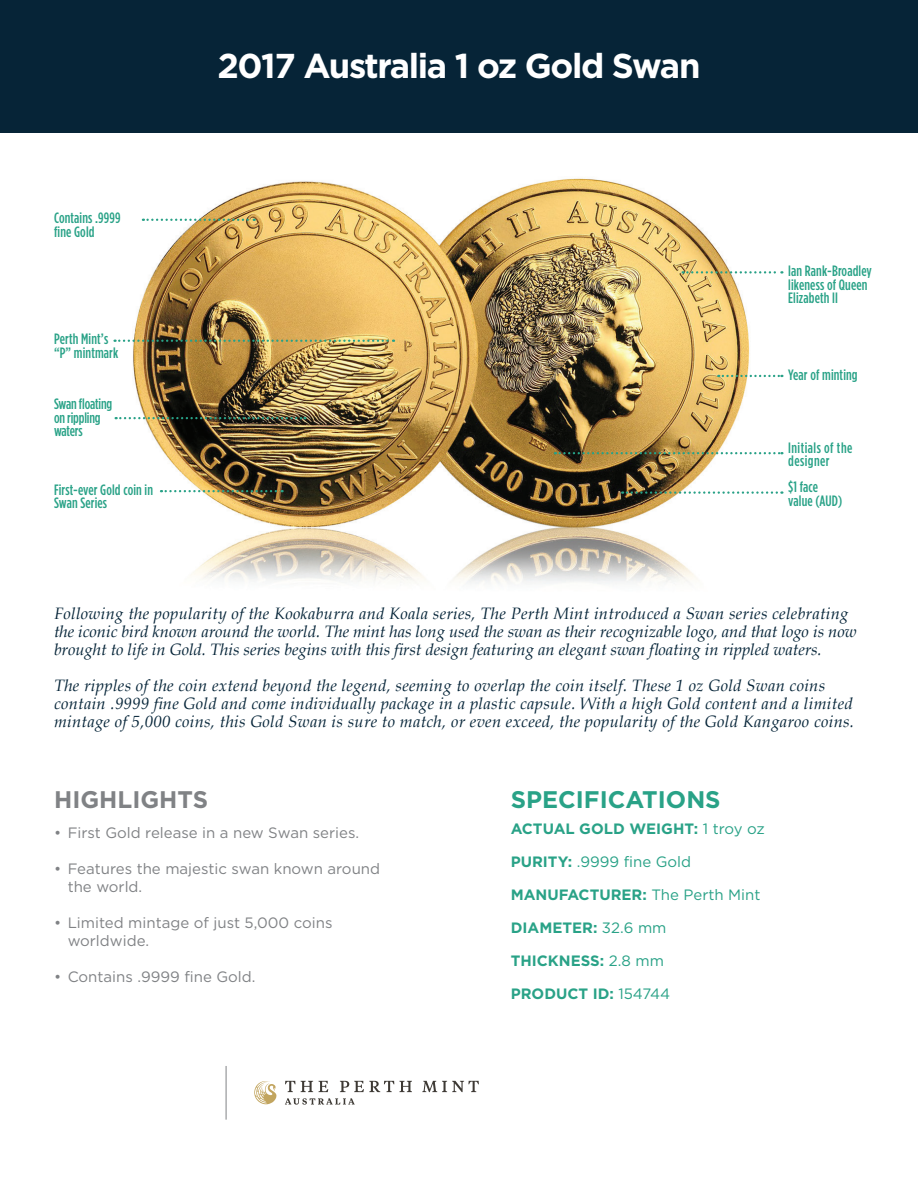
<style>
.page{position:relative;width:918px;height:1188px;background:#fff}
.page>*{position:absolute;margin:0;border:0;box-sizing:border-box;transform-origin:0 0}
.t1{font:700 34.5px "Gotham HTF";letter-spacing:-.04em;color:#fff}
.t2{font:700 24px "Gotham HTF";color:#29a287}
.t3{font:700 24px "Gotham HTF";color:#808285}
.t4{font:italic 16.5px/18px "Book Antiqua";color:#052438}
.t5{font:italic 16.5px/18px "Book Antiqua";letter-spacing:.02em;color:#052438}
.t6{font:500 condensed 15px/13.5px "Gotham HTF";letter-spacing:.01em;color:#29a287}
.t7{font:15px/18px "Gotham HTF";color:#808285}
.t8{font:700 15px "Gotham HTF";color:#29a287}
.t9{font:500 condensed 15px/13.5px "Gotham HTF";letter-spacing:-.01em;color:#29a287}
.t10{font:500 condensed 15px/13.5px "Gotham HTF";letter-spacing:.03em;color:#29a287}
.t11{font:15px "Gotham HTF";color:#29a287}
.s1{font-weight:400}
.s2{font-weight:700}
</style>
<div class="page">
<img style="left:0;top:132px;width:918px;height:452px">
<div style="left:0;top:0;width:918px;height:132px;background:#062437"></div>
<svg style="left:116px;top:417px;width:189px;height:2px"></svg>
<svg style="left:115px;top:340px;width:279px;height:2px"></svg>
<svg style="left:143px;top:219px;width:112px;height:2px"></svg>
<svg style="left:161px;top:490px;width:122px;height:2px"></svg>
<svg style="left:683px;top:271px;width:99px;height:3px"></svg>
<svg style="left:555px;top:452px;width:227px;height:2px"></svg>
<svg style="left:622px;top:491px;width:160px;height:3px"></svg>
<svg style="left:718px;top:375px;width:64px;height:2px"></svg>
<hr style="left:226px;top:1066px;width:1px;height:54px;background:#808285">
<svg style="left:285px;top:1081px;width:10px;height:11px"></svg>
<svg style="left:301px;top:1081px;width:12px;height:11px"></svg>
<svg style="left:319px;top:1081px;width:9px;height:11px"></svg>
<svg style="left:340px;top:1081px;width:72px;height:11px"></svg>
<svg style="left:422px;top:1081px;width:57px;height:11px"></svg>
<svg style="left:285px;top:1098px;width:70px;height:7px"></svg>
<svg style="left:254px;top:1081px;width:23px;height:23px"></svg>
<p class="t6" style="left:54px;top:211px;width:68px">Contains .9999 fine Gold</p>
<p class="t6" style="left:54px;top:332px;width:66px">Perth Mint’s “P” mintmark</p>
<p class="t9" style="left:54px;top:397px;width:60px">Swan floating on rippling waters</p>
<p class="t6" style="left:54px;top:482px;width:101px">First-ever Gold coin in<br>Swan Series</p>
<h1 class="t1" style="left:218px;top:45px;width:485px">2017 Australia 1 oz Gold Swan</h1>
<p class="t6" style="left:788px;top:264px;width:85px">Ian Rank-Broadley likeness of Queen<br>Elizabeth II</p>
<p class="t6" style="left:788px;top:368px;width:71px">Year of minting</p>
<p class="t10" style="left:788px;top:441px;width:66px">Initials of the designer</p>
<p class="t6" style="left:788px;top:480px;width:55px">$1 face value (AUD)</p>
<p class="t4" style="left:54px;top:605px;width:804px">Following the popularity of the Kookaburra and Koala series, The Perth Mint introduced a Swan series celebrating the iconic bird known around the world. The mint has long used the swan as their recognizable logo, and that logo is now brought to life in Gold. This series begins with this first design featuring an elegant swan floating in rippled waters.</p>
<p class="t5" style="left:54px;top:677px;width:802px">The ripples of the coin extend beyond the legend, seeming to overlap the coin itself. These 1 oz Gold Swan coins contain .9999 fine Gold and come individually package in a plastic capsule. With a high Gold content and a limited mintage of 5,000 coins, this Gold Swan is sure to match, or even exceed, the popularity of the Gold Kangaroo coins.</p>
<h2 class="t3" style="left:54px;top:785px;width:155px">HIGHLIGHTS</h2>
<p class="t7" style="left:54px;top:824px;width:306px">• First Gold release in a new Swan series.</p>
<p class="t7" style="left:68px;top:860px;width:314px;text-indent:-14px">• Features the majestic swan known around the world.</p>
<p class="t7" style="left:68px;top:914px;width:266px;text-indent:-14px">• Limited mintage of just 5,000 coins worldwide.</p>
<p class="t7" style="left:54px;top:968px;width:203px">• Contains .9999 fine Gold.</p>
<h2 class="t2" style="left:511px;top:785px;width:211px">SPECIFICATIONS</h2>
<p class="t8" style="left:511px;top:820px;width:256px">ACTUAL GOLD WEIGHT: <span class="s1">1 troy oz</span></p>
<p class="t11" style="left:511px;top:853px;width:182px"><span class="s2">PURITY:</span> .9999 fine Gold</p>
<p class="t8" style="left:511px;top:886px;width:251px">MANUFACTURER: <span class="s1">The Perth Mint</span></p>
<p class="t8" style="left:511px;top:919px;width:157px">DIAMETER: <span class="s1">32.6 mm</span></p>
<p class="t8" style="left:511px;top:952px;width:155px">THICKNESS: <span class="s1">2.8 mm</span></p>
<p class="t8" style="left:511px;top:985px;width:161px">PRODUCT ID: <span class="s1">154744</span></p>
</div>
